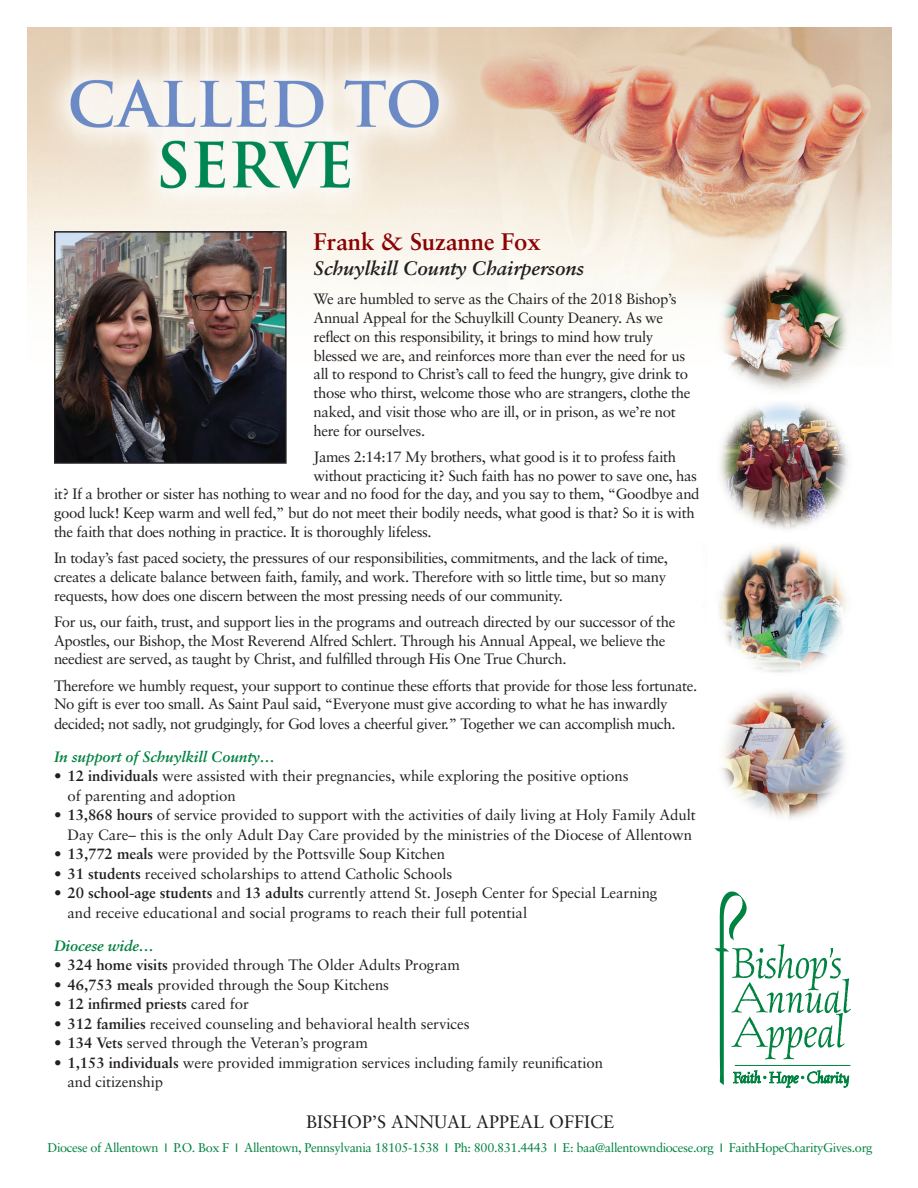
<style>
.page{position:relative;width:918px;height:1188px;background:#fff}
.page>*{position:absolute;margin:0;border:0;box-sizing:border-box;transform-origin:0 0}
.t1{font:700 24px "Sabon";letter-spacing:-.005em;color:#8b0202}
.t2{font:italic 700 19.5px "Sabon";letter-spacing:-.005em;color:#231f20}
.t3{font:18px "Sabon";color:#231f20}
.t4{font:15px/18.8px "Sabon";letter-spacing:-.025em;color:#231f20}
.t5{font:15px/19.5px "Sabon";letter-spacing:-.005em;color:#231f20}
.t6{font:italic 700 15px "Sabon";letter-spacing:-.005em;color:#008240}
.t7{font:700 15px "Sabon";letter-spacing:-.005em;color:#231f20}
.t8{font:12.75px "Sabon";letter-spacing:-.03em;color:#008240}
.s1{font-weight:700}
.s2{font-weight:400}
.s3{font-family:"Myriad Pro"}
</style>
<div class="page">
<img style="left:27px;top:27px;width:864px;height:1061px">
<svg style="left:714px;top:891px;width:137px;height:196px"></svg>
<img style="left:57px;top:234px;width:227px;height:227px">
<div style="left:54px;top:231px;width:233px;height:233px;border:2px solid #231f20"></div>
<p class="t1" style="left:314px;top:226px;width:229px">Frank &amp; Suzanne Fox</p>
<p class="t2" style="left:314px;top:257px;width:272px">Schuylkill County Chairpersons</p>
<p class="t4" style="left:314px;top:290px;width:378px">We are humbled to serve as the Chairs of the 2018 Bishop’s Annual Appeal for the Schuylkill County Deanery. As we reflect on this responsibility, it brings to mind how truly blessed we are, and reinforces more than ever the need for us all to respond to Christ’s call to feed the hungry, give drink to those who thirst, welcome those who are strangers, clothe the naked, and visit those who are ill, or in prison, as we’re not here for ourselves.</p>
<p class="t4" style="left:314px;top:447px;width:364px">James 2:14:17 My brothers, what good is it to profess faith</p>
<p class="t4" style="left:314px;top:466px;width:385px">without practicing it? Such faith has no power to save one, has</p>
<p class="t4" style="left:54px;top:485px;width:647px">it? If a brother or sister has nothing to wear and no food for the day, and you say to them, “Goodbye and</p>
<p class="t4" style="left:54px;top:503px;width:642px">good luck! Keep warm and well fed,” but do not meet their bodily needs, what good is that? So it is with</p>
<p class="t4" style="left:54px;top:522px;width:379px">the faith that does nothing in practice. It is thoroughly lifeless.</p>
<p class="t4" style="left:54px;top:548px;width:615px;text-align:justify">In today’s fast paced society, the pressures of our responsibilities, commitments, and the lack of time, creates a delicate balance between faith, family, and work. Therefore with so little time, but so many requests, how does one discern between the most pressing needs of our community.</p>
<p class="t4" style="left:54px;top:612px;width:623px">For us, our faith, trust, and support lies in the programs and outreach directed by our successor of the<br>Apostles, our Bishop, the Most Reverend Alfred Schlert. Through his Annual Appeal, we believe the neediest are served, as taught by Christ, and fulfilled through His One True Church.</p>
<p class="t4" style="left:54px;top:676px;width:645px;line-height:19.2px">Therefore we humbly request, your support to continue these efforts that provide for those less fortunate.<br>No gift is ever too small. As Saint Paul said, “Everyone must give according to what he has inwardly decided; not sadly, not grudgingly, for God loves a cheerful giver.” Together we can accomplish much.</p>
<p class="t6" style="left:54px;top:748px;width:223px">In support of Schuylkill County…</p>
<p class="t5" style="left:68px;top:766px;width:563px;text-indent:-14px">• <span class="s1">12 individuals</span> were assisted with their pregnancies, while exploring the positive options of parenting and adoption</p>
<p class="t5" style="left:54px;top:805px;width:643px;text-align:right">• <span class="s1">13,868 hours</span> of service provided to support with the activities of daily living at Holy Family Adult<br>Day Care– this is the only Adult Day Care provided by the ministries of the Diocese of Allentown</p>
<p class="t5" style="left:54px;top:844px;width:393px">• <span class="s1">13,772 meals</span> were provided by the Pottsville Soup Kitchen</p>
<p class="t5" style="left:54px;top:864px;width:400px">• <span class="s1">31 students</span> received scholarships to attend Catholic Schools</p>
<p class="t5" style="left:68px;top:883px;width:591px;text-indent:-14px">• <span class="s1">20 school-age students</span> and <span class="s1">13 adults</span> currently attend St. Joseph Center for Special Learning and receive educational and social programs to reach their full potential</p>
<p class="t6" style="left:54px;top:937px;width:102px">Diocese wide…</p>
<p class="t5" style="left:54px;top:955px;width:408px">• <span class="s1">324 home visits</span> provided through The Older Adults Program</p>
<p class="t5" style="left:54px;top:975px;width:337px">• <span class="s1">46,753 meals</span> provided through the Soup Kitchens</p>
<p class="t7" style="left:54px;top:995px;width:196px"><span class="s2">•</span> 12 infirmed priests <span class="s2">cared for</span></p>
<p class="t5" style="left:54px;top:1014px;width:417px">• <span class="s1">312 families</span> received counseling and behavioral health services</p>
<p class="t5" style="left:54px;top:1033px;width:315px">• <span class="s1">134 Vets</span> served through the Veteran’s program</p>
<p class="t5" style="left:68px;top:1053px;width:537px;text-indent:-14px">• <span class="s1">1,153 individuals</span> were provided immigration services including family reunification and citizenship</p>
<p class="t3" style="left:306px;top:1111px;width:309px">BISHOP’S ANNUAL APPEAL OFFICE</p>
<p class="t8" style="left:48px;top:1140px;width:827px">Diocese of Allentown <span class="s3">I</span> P.O. Box F <span class="s3">I</span> Allentown, Pennsylvania 18105-1538 <span class="s3">I</span> Ph: 800.831.4443 <span class="s3">I</span> E: baa@allentowndiocese.org <span class="s3">I</span> FaithHopeCharityGives.org</p>
</div>
